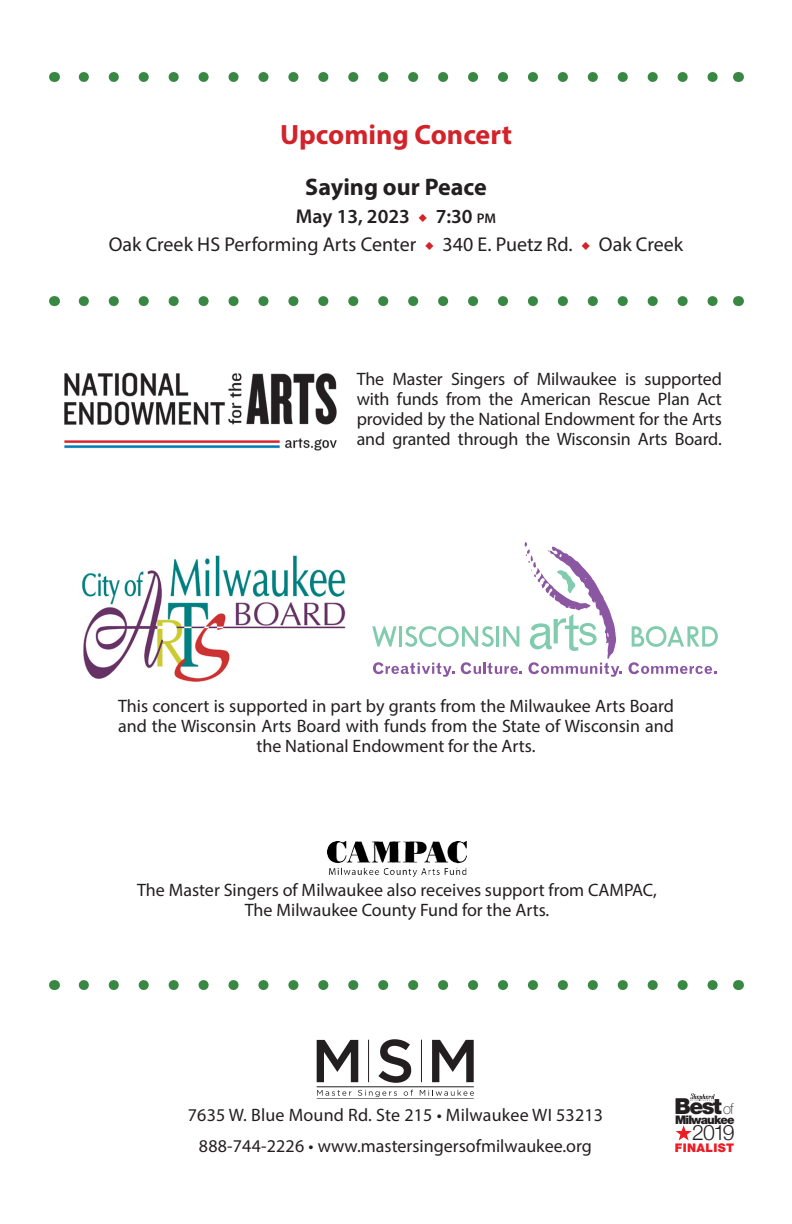
<style>
.page{position:relative;width:792px;height:1224px;background:#fff}
.page>*{position:absolute;margin:0;border:0;box-sizing:border-box;transform-origin:0 0}
.Eduardo_Bio{font:700 28px "Myriad Pro";color:#d2232a}
.Concert_Name{font:700 24px "Myriad Pro";color:#231f20}
.t1{font:900 22px "Helvetica Neue LT";color:#231f20}
.t2{font:300 21.4px "Helvetica Neue";color:#231f20}
.t3{font:20px "Myriad Pro";color:#231f20}
.t4{font:600 20px "Myriad Pro";color:#231f20}
.Body_Copy{font:18px/20px "Myriad Pro";color:#231f20;text-align:center}
.t5{font:900 12px "Helvetica Neue LT";letter-spacing:.03em;color:#ed1c24}
.t6{font:900 11.8px "Helvetica Neue LT";letter-spacing:-.07em;color:#231f20}
.s1{font-family:"Minion Pro";font-weight:400;color:#d2232a}
.s2{font-size:14px}
.s3{font-family:"Minion Pro";color:#d2232a}
.s4{font-weight:100;font-size:14.8px}
</style>
<div class="page">
<svg style="left:317px;top:1040px;width:41px;height:42px"></svg>
<svg style="left:378px;top:1040px;width:33px;height:43px"></svg>
<svg style="left:432px;top:1040px;width:42px;height:42px"></svg>
<hr style="left:368px;top:1040px;width:1px;height:42px;background:#231f20">
<hr style="left:421px;top:1040px;width:1px;height:42px;background:#231f20">
<hr style="left:317px;top:1086px;width:157px;height:1px;background:#231f20">
<hr style="left:317px;top:1099px;width:157px;height:1px;background:#231f20">
<svg style="left:317px;top:1090px;width:34px;height:6px"></svg>
<svg style="left:358px;top:1090px;width:39px;height:7px"></svg>
<svg style="left:404px;top:1090px;width:9px;height:6px"></svg>
<svg style="left:420px;top:1090px;width:54px;height:6px"></svg>
<svg style="left:84px;top:980px;width:634px;height:10px"></svg>
<svg style="left:84px;top:296px;width:634px;height:10px"></svg>
<svg style="left:84px;top:72px;width:634px;height:10px"></svg>
<svg style="left:676px;top:1125px;width:16px;height:16px"></svg>
<svg style="left:690px;top:1094px;width:25px;height:7px"></svg>
<img style="left:64px;top:372px;width:273px;height:79px">
<img style="left:327px;top:842px;width:140px;height:34px">
<svg style="left:629px;top:662px;width:87px;height:12px"></svg>
<svg style="left:372px;top:542px;width:250px;height:135px"></svg>
<svg style="left:632px;top:626px;width:86px;height:21px"></svg>
<img style="left:81px;top:555px;width:265px;height:127px">
<p class="Eduardo_Bio" style="left:280px;top:116px;width:233px">Upcoming Concert</p>
<p class="Concert_Name" style="left:305px;top:172px;width:183px">Saying our Peace</p>
<p class="t4" style="left:296px;top:204px;width:202px">May 13, 2023 <span class="s1">◆</span> 7:30 <span class="s2">pm</span></p>
<p class="t3" style="left:109px;top:232px;width:576px">Oak Creek HS Performing Arts Center <span class="s3">◆</span> 340 E. Puetz Rd. <span class="s3">◆</span> Oak Creek</p>
<p class="Body_Copy" style="left:357px;top:369px;width:367px;text-align:justify">The Master Singers of Milwaukee is supported with funds from the American Rescue Plan Act provided by the National Endowment for the Arts and granted through the Wisconsin Arts Board.</p>
<p class="Body_Copy" style="left:118px;top:696px;width:557px">This concert is supported in part by grants from the Milwaukee Arts Board and the Wisconsin Arts Board with funds from the State of Wisconsin and the National Endowment for the Arts.</p>
<p class="Body_Copy" style="left:137px;top:880px;width:521px">The Master Singers of Milwaukee also receives support from CAMPAC,<br>The Milwaukee County Fund for the Arts.</p>
<p class="Body_Copy" style="left:188px;top:1105px;width:417px">7635 W. Blue Mound Rd. Ste 215 • Milwaukee WI 53213</p>
<p class="Body_Copy" style="left:199px;top:1136px;width:395px">888-744-2226 • www.mastersingersofmilwaukee.org</p>
<p class="t1" style="left:675px;top:1093px;width:61px">Best <span class="s4">of</span></p>
<p class="t6" style="left:675px;top:1112px;width:61px">Milwaukee</p>
<p class="t2" style="left:692px;top:1116px;width:44px">2019</p>
<p class="t5" style="left:675px;top:1141px;width:61px">FINALIST</p>
</div>
